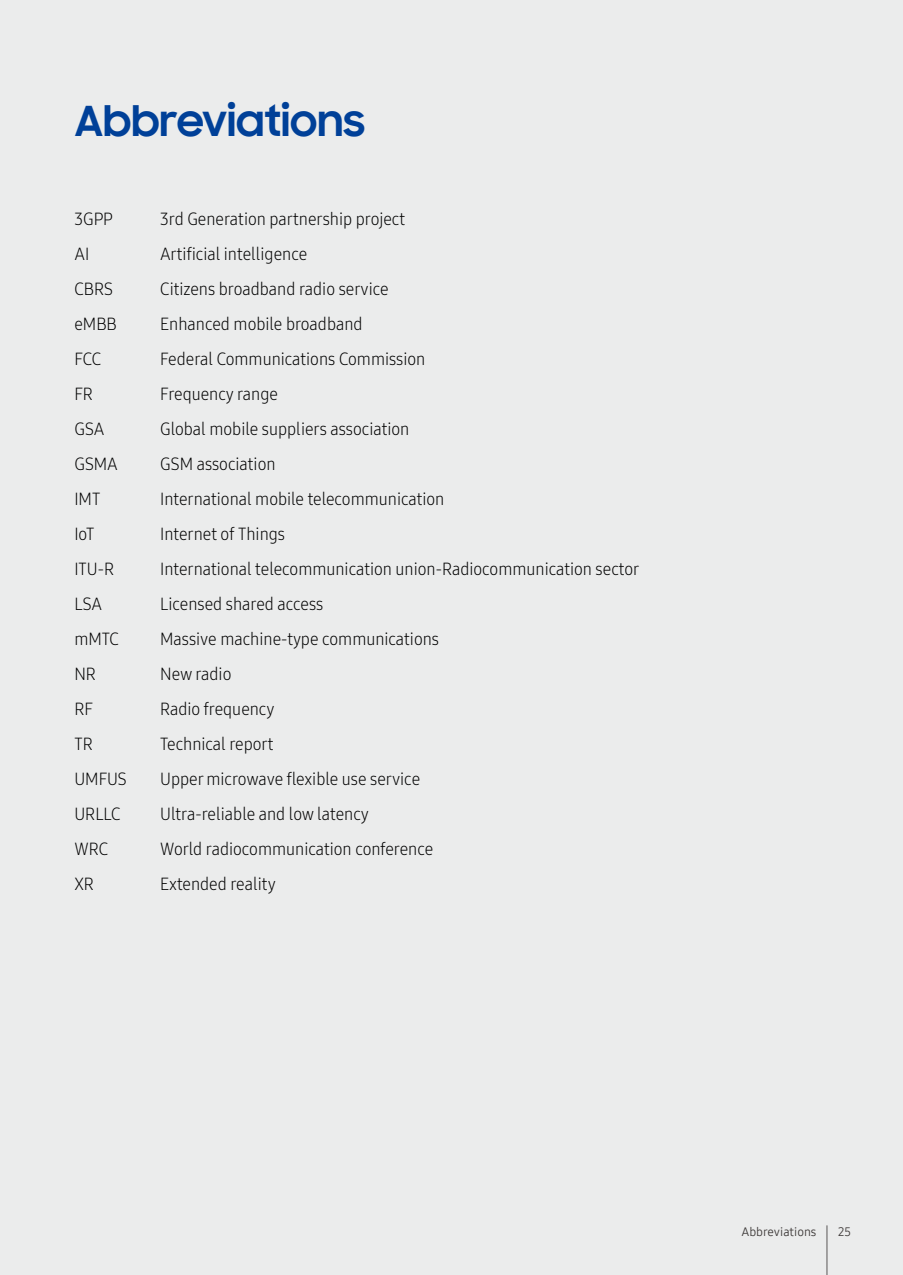
<style>
.page{position:relative;width:903px;height:1275px;background:#ebecec}
.page>*{position:absolute;margin:0;border:0;box-sizing:border-box;transform-origin:0 0}
.t1{font:700 42px "Samsung Sharp Sans";color:#004098}
.t2{font:17.5px "Samsung One 300 C";color:#000}
.t3{font:12.25px "Samsung One 400";color:#3e3a39}
</style>
<div class="page">
<hr style="left:827px;top:1225px;width:1px;height:50px;background:#595757">
<h1 class="t1" style="left:74px;top:89px;width:292px">Abbreviations</h1>
<p class="t2" style="left:74px;top:207px;width:40px">3GPP</p>
<p class="t2" style="left:160px;top:207px;width:246px">3rd Generation partnership project</p>
<p class="t2" style="left:74px;top:242px;width:16px">AI</p>
<p class="t2" style="left:160px;top:242px;width:149px">Artificial intelligence</p>
<p class="t2" style="left:74px;top:277px;width:40px">CBRS</p>
<p class="t2" style="left:160px;top:277px;width:230px">Citizens broadband radio service</p>
<p class="t2" style="left:74px;top:312px;width:44px">eMBB</p>
<p class="t2" style="left:160px;top:312px;width:204px">Enhanced mobile broadband</p>
<p class="t2" style="left:74px;top:347px;width:28px">FCC</p>
<p class="t2" style="left:160px;top:347px;width:267px">Federal Communications Commission</p>
<p class="t2" style="left:74px;top:382px;width:20px">FR</p>
<p class="t2" style="left:160px;top:382px;width:119px">Frequency range</p>
<p class="t2" style="left:74px;top:417px;width:31px">GSA</p>
<p class="t2" style="left:160px;top:417px;width:251px">Global mobile suppliers association</p>
<p class="t2" style="left:74px;top:452px;width:45px">GSMA</p>
<p class="t2" style="left:160px;top:452px;width:117px">GSM association</p>
<p class="t2" style="left:74px;top:487px;width:27px">IMT</p>
<p class="t2" style="left:160px;top:487px;width:286px">International mobile telecommunication</p>
<p class="t2" style="left:74px;top:522px;width:21px">IoT</p>
<p class="t2" style="left:160px;top:522px;width:126px">Internet of Things</p>
<p class="t2" style="left:74px;top:557px;width:41px">ITU-R</p>
<p class="t2" style="left:160px;top:557px;width:481px">International telecommunication union-Radiocommunication sector</p>
<p class="t2" style="left:74px;top:592px;width:29px">LSA</p>
<p class="t2" style="left:160px;top:592px;width:165px">Licensed shared access</p>
<p class="t2" style="left:74px;top:627px;width:46px">mMTC</p>
<p class="t2" style="left:160px;top:627px;width:280px">Massive machine-type communications</p>
<p class="t2" style="left:74px;top:662px;width:23px">NR</p>
<p class="t2" style="left:160px;top:662px;width:73px">New radio</p>
<p class="t2" style="left:74px;top:697px;width:20px">RF</p>
<p class="t2" style="left:160px;top:697px;width:116px">Radio frequency</p>
<p class="t2" style="left:74px;top:732px;width:20px">TR</p>
<p class="t2" style="left:160px;top:732px;width:115px">Technical report</p>
<p class="t2" style="left:74px;top:767px;width:54px">UMFUS</p>
<p class="t2" style="left:160px;top:767px;width:261px">Upper microwave flexible use service</p>
<p class="t2" style="left:74px;top:802px;width:48px">URLLC</p>
<p class="t2" style="left:160px;top:802px;width:210px">Ultra-reliable and low latency</p>
<p class="t2" style="left:74px;top:837px;width:35px">WRC</p>
<p class="t2" style="left:160px;top:837px;width:275px">World radiocommunication conference</p>
<p class="t2" style="left:74px;top:872px;width:21px">XR</p>
<p class="t2" style="left:160px;top:872px;width:117px">Extended reality</p>
<p class="t3" style="left:741px;top:1223px;width:77px">Abbreviations</p>
<p class="t3" style="left:838px;top:1223px;width:14px">25</p>
</div>
